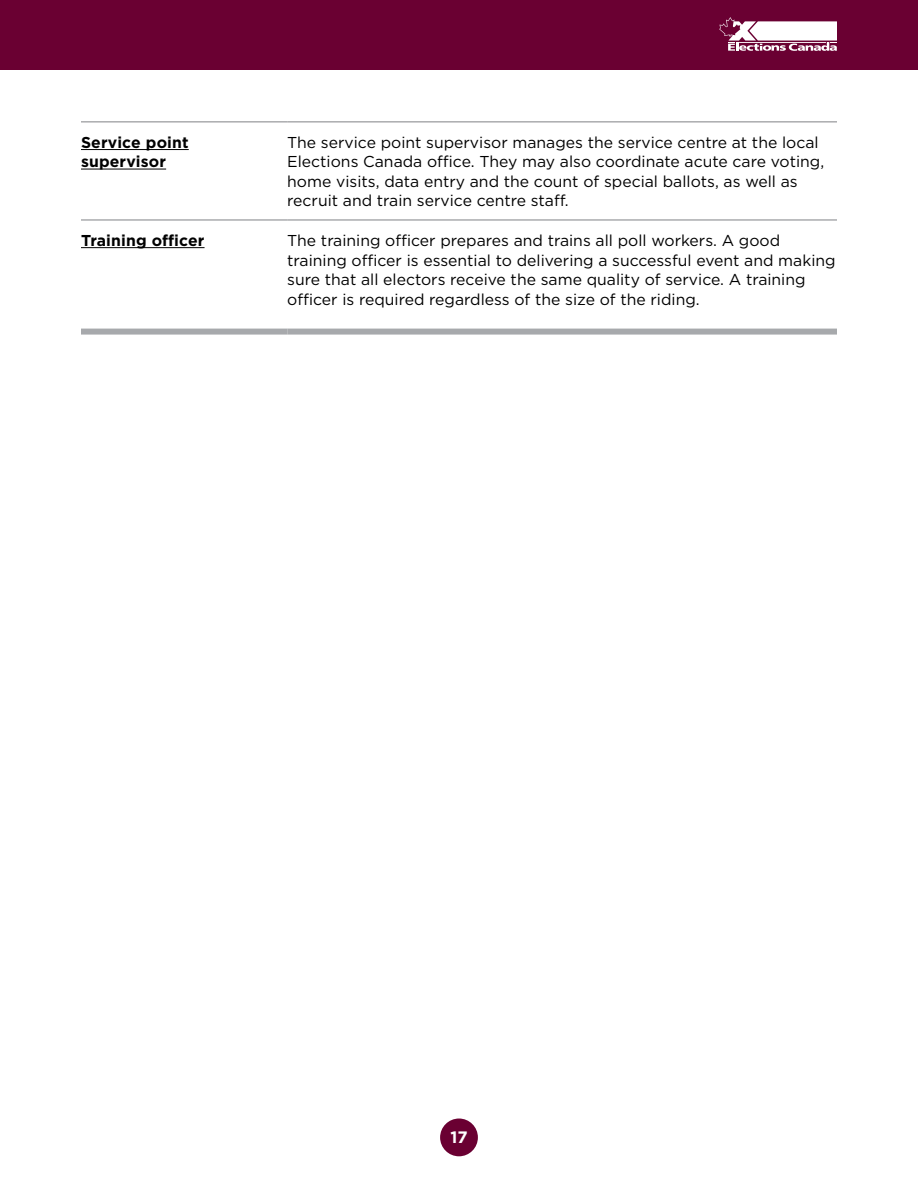
<style>
.page{position:relative;width:918px;height:1188px;background:#fff}
.page>*{position:absolute;margin:0;border:0;box-sizing:border-box;transform-origin:0 0}
.t1{font:700 16.5px "Gotham";color:#fff}
.t2{font:15.75px/19.5px "Gotham";color:#000}
.t3{font:700 15.75px/19.5px "Gotham";letter-spacing:.01em;color:#000}
</style>
<div class="page">
<div style="left:0;top:0;width:918px;height:69px;background:#6a0032"></div>
<svg style="left:719px;top:17px;width:118px;height:34px"></svg>
<div style="left:440px;top:1119px;width:38px;height:37px;background:#6a0032;border-radius:50%"></div>
<hr style="left:81px;top:122px;width:206px;height:1px;background:#808285">
<hr style="left:287px;top:122px;width:550px;height:1px;background:#808285">
<div style="left:81px;top:329px;width:206px;height:6px;background:#a7a9ac"></div>
<div style="left:287px;top:329px;width:550px;height:6px;background:#a7a9ac"></div>
<hr style="left:81px;top:220px;width:206px;height:1px;background:#808285">
<hr style="left:287px;top:220px;width:550px;height:1px;background:#808285">
<hr style="left:81px;top:149px;width:108px;height:1px;background:#000">
<hr style="left:81px;top:169px;width:85px;height:1px;background:#000">
<hr style="left:81px;top:247px;width:124px;height:1px;background:#000">
<p class="t3" style="left:81px;top:133px;width:109px">Service point supervisor</p>
<p class="t2" style="left:287px;top:132px;width:538px">The service point supervisor manages the service centre at the local Elections Canada office. They may also coordinate acute care voting, home visits, data entry and the count of special ballots, as well as recruit and train service centre staff.</p>
<p class="t3" style="left:81px;top:231px;width:125px">Training officer</p>
<p class="t2" style="left:287px;top:230px;width:550px">The training officer prepares and trains all poll workers. A good training officer is essential to delivering a successful event and making sure that all electors receive the same quality of service. A training officer is required regardless of the size of the riding.</p>
<p class="t1" style="left:450px;top:1127px;width:19px">17</p>
</div>
